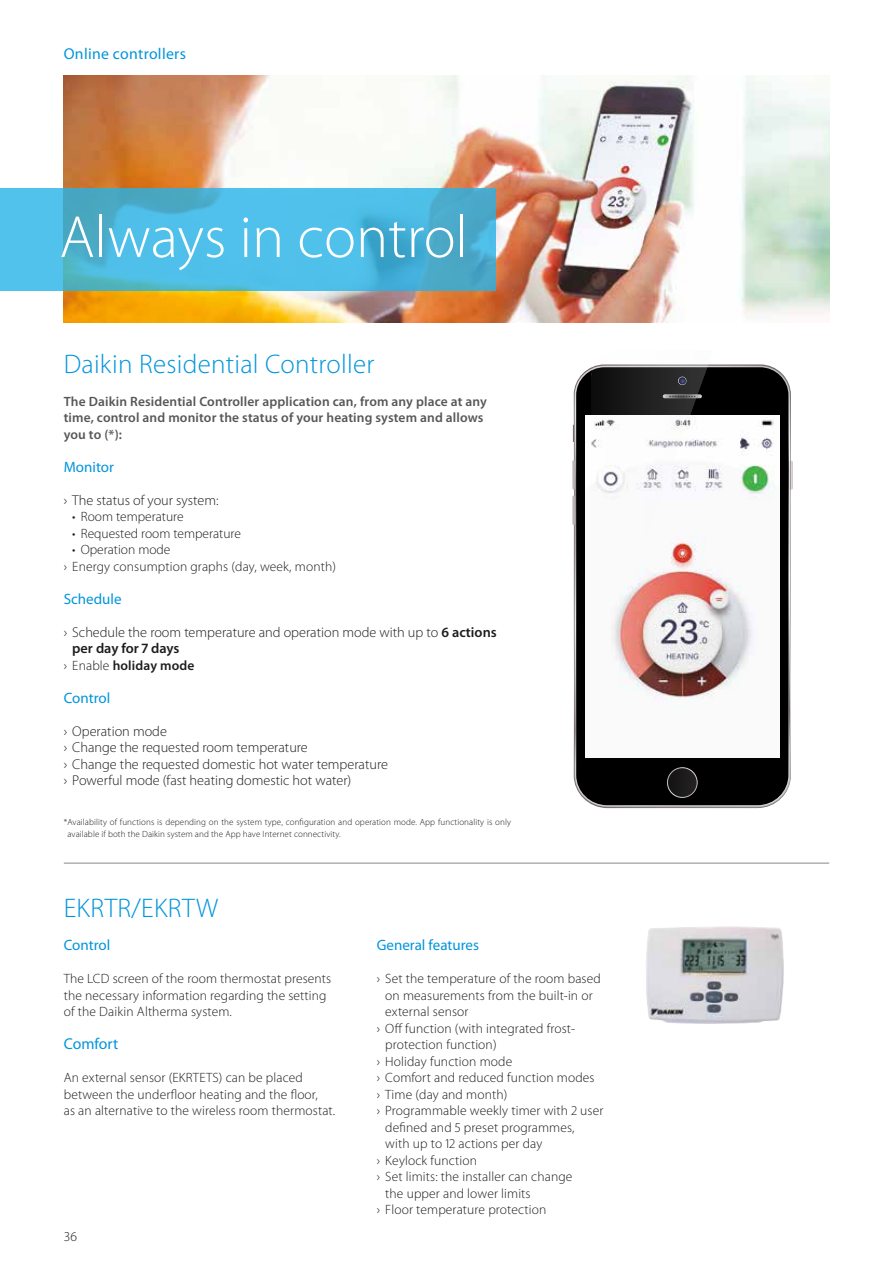
<style>
.page{position:relative;width:893px;height:1263px;background:#fff}
.page>*{position:absolute;margin:0;border:0;box-sizing:border-box;transform-origin:0 0}
.t1{font:300 60px "Myriad Pro";color:#fff}
.t2{font:300 27px "Myriad Pro";letter-spacing:.01em;color:#0095db}
.t3{font:15.75px "Myriad Pro";letter-spacing:.02em;color:#0095db}
.t4{font:15.75px "Myriad Pro";color:#0095db}
.t5{font:15px "Myriad Pro";color:#0095db}
.t6{font:300 14.25px/16.5px "Myriad Pro";color:#1d1d1b}
.t7{font:300 13.5px/16.5px "Myriad Pro";letter-spacing:.01em;color:#1d1d1b}
.t8{font:600 13.5px/16.5px "Myriad Pro";letter-spacing:.01em;color:#575756}
.t9{font:600 13.5px "Myriad Pro";letter-spacing:.01em;color:#1d1d1b}
.t10{font:300 9px/12px "Myriad Pro";letter-spacing:.01em;color:#1d1d1b}
.s1{font-weight:600}
.s2{font-weight:300}
</style>
<div class="page">
<img style="left:64px;top:76px;width:765px;height:246px">
<svg style="left:0;top:189px;width:495px;height:102px;fill:#4fc0e9"></svg>
<svg style="left:576px;top:367px;width:212px;height:438px;fill:#000"></svg>
<svg style="left:790px;top:461px;width:2px;height:29px"></svg>
<svg style="left:572px;top:460px;width:3px;height:29px"></svg>
<svg style="left:572px;top:496px;width:3px;height:29px"></svg>
<svg style="left:573px;top:425px;width:2px;height:17px"></svg>
<svg style="left:667px;top:767px;width:31px;height:31px"></svg>
<svg style="left:667px;top:768px;width:30px;height:29px"></svg>
<div style="left:668px;top:768px;width:29px;height:29px;background:#1d1b1c;border-radius:14px"></div>
<img style="left:585px;top:415px;width:195px;height:342px">
<svg style="left:591px;top:364px;width:122px;height:326px"></svg>
<img style="left:646px;top:926px;width:80px;height:93px">
<hr style="left:64px;top:863px;width:765px;height:1px;background:#878787">
<p class="t3" style="left:64px;top:45px;width:124px">Online controllers</p>
<h1 class="t1" style="left:60px;top:204px;width:410px">Always in control</h1>
<h2 class="t2" style="left:64px;top:349px;width:312px">Daikin Residential Controller</h2>
<p class="t8" style="left:64px;top:393px;width:425px">The Daikin Residential Controller application can, from any place at any time, control and monitor the status of your heating system and allows you to (*):</p>
<p class="t5" style="left:64px;top:458px;width:52px">Monitor</p>
<p class="t6" style="left:64px;top:492px;width:156px">› The status of your system:</p>
<p class="t7" style="left:72px;top:508px;width:113px">• Room temperature</p>
<p class="t7" style="left:72px;top:525px;width:170px">• Requested room temperature</p>
<p class="t7" style="left:64px;top:541px;width:274px;text-indent:9px">• Operation mode<br>› Energy consumption graphs (day, week, month)</p>
<p class="t5" style="left:64px;top:590px;width:59px">Schedule</p>
<p class="t6" style="left:72px;top:624px;width:426px;text-indent:-9px">› Schedule the room temperature and operation mode with up to <span class="s1">6 actions per day for 7 days</span></p>
<p class="t9" style="left:64px;top:658px;width:132px"><span class="s2">› Enable</span> holiday mode</p>
<p class="t5" style="left:64px;top:689px;width:48px">Control</p>
<p class="t6" style="left:64px;top:723px;width:326px">› Operation mode<br>› Change the requested room temperature<br>› Change the requested domestic hot water temperature › Powerful mode (fast heating domestic hot water)</p>
<p class="t10" style="left:67px;top:816px;width:445px;text-indent:-4px">*Availability of functions is depending on the system type, configuration and operation mode. App functionality is only available if both the Daikin system and the App have Internet connectivity.</p>
<h2 class="t2" style="left:64px;top:893px;width:156px">EKRTR/EKRTW</h2>
<p class="t5" style="left:64px;top:937px;width:48px">Control</p>
<p class="t7" style="left:64px;top:970px;width:269px">The LCD screen of the room thermostat presents the necessary information regarding the setting of the Daikin Altherma system.</p>
<p class="t4" style="left:64px;top:1035px;width:56px">Comfort</p>
<p class="t7" style="left:64px;top:1069px;width:273px">An external sensor (EKRTETS) can be placed between the underfloor heating and the floor,<br>as an alternative to the wireless room thermostat.</p>
<p class="t7" style="left:64px;top:1228px;width:15px">36</p>
<p class="t5" style="left:377px;top:937px;width:104px">General features</p>
<p class="t7" style="left:377px;top:970px;width:226px">› Set the temperature of the room based</p>
<p class="t7" style="left:385px;top:987px;width:209px">on measurements from the built-in or</p>
<p class="t7" style="left:385px;top:1003px;width:85px">external sensor</p>
<p class="t7" style="left:377px;top:1020px;width:200px">› Off function (with integrated frost-</p>
<p class="t7" style="left:385px;top:1036px;width:113px">protection function)</p>
<p class="t7" style="left:377px;top:1053px;width:137px">› Holiday function mode</p>
<p class="t7" style="left:377px;top:1069px;width:219px">› Comfort and reduced function modes</p>
<p class="t7" style="left:377px;top:1086px;width:132px">› Time (day and month)</p>
<p class="t7" style="left:377px;top:1102px;width:228px">› Programmable weekly timer with 2 user</p>
<p class="t7" style="left:385px;top:1119px;width:191px">defined and 5 preset programmes,</p>
<p class="t7" style="left:385px;top:1135px;width:159px">with up to 12 actions per day</p>
<p class="t7" style="left:377px;top:1152px;width:102px">› Keylock function</p>
<p class="t7" style="left:377px;top:1168px;width:197px">› Set limits: the installer can change</p>
<p class="t7" style="left:385px;top:1185px;width:147px">the upper and lower limits</p>
<p class="t7" style="left:377px;top:1201px;width:171px">› Floor temperature protection</p>
</div>
